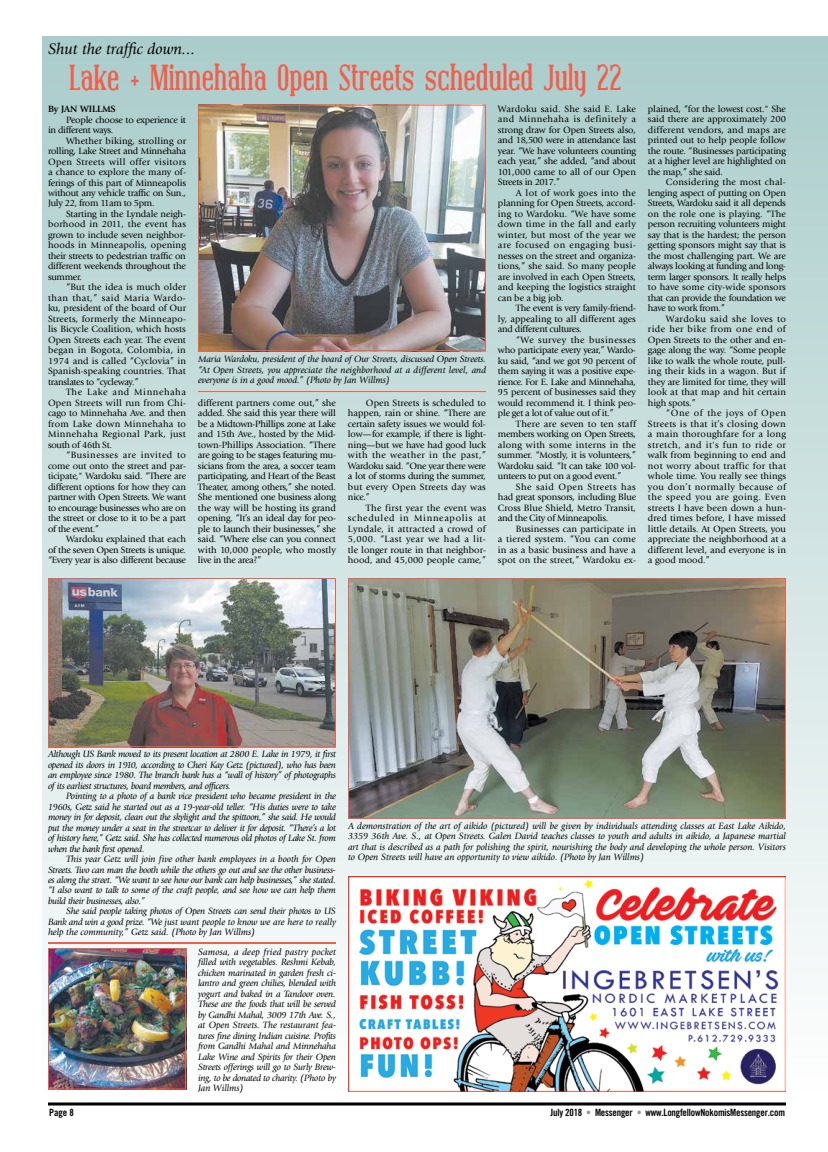
<style>
.page{position:relative;width:828px;height:1152px;background:#fff}
.page>*{position:absolute;margin:0;border:0;box-sizing:border-box;transform-origin:0 0}
.t1{font:700 36px "Covington Cond";letter-spacing:-.03em;color:#f15f4b}
.t2{font:italic 16px "Giovanni Std";color:#000}
.t3{font:10px "Trade Gothic LT Std Bd Cn 20";letter-spacing:-.02em;color:#000}
.t4{font:9.5px/10.5px "Giovanni Std";letter-spacing:-.02em;color:#000;text-align:justify}
.t5{font:italic 9.5px/10.5px "Giovanni Std";letter-spacing:-.02em;color:#000;text-align:justify}
.t6{font:700 9.5px "Giovanni Std";color:#000}
.s1{color:#939598}
</style>
<div class="page">
<svg style="left:48px;top:1102px;width:738px;height:4px;background:#3f3f3f"></svg>
<div style="left:42px;top:36px;width:786px;height:1056px;background:linear-gradient(to bottom,#a9ccca,#fdfdfd)"></div>
<img style="left:348px;top:876px;width:438px;height:216px">
<img style="left:200px;top:107px;width:284px;height:242px">
<div style="left:198px;top:105px;width:288px;height:246px;border:1px solid #f15f4b"></div>
<hr style="left:198px;top:391px;width:288px;height:1px;background:#f15f4b">
<img style="left:50px;top:580px;width:284px;height:165px">
<div style="left:48px;top:578px;width:288px;height:169px;border:1px solid #f15f4b"></div>
<img style="left:350px;top:580px;width:434px;height:237px">
<div style="left:348px;top:578px;width:438px;height:241px;border:1px solid #f15f4b"></div>
<img style="left:50px;top:950px;width:134px;height:138px">
<div style="left:48px;top:948px;width:138px;height:142px;border:1px solid #f15f4b"></div>
<hr style="left:48px;top:942px;width:288px;height:2px;background:#f15f4b">
<h2 class="t2" style="left:48px;top:39px;width:149px">Shut the traffic down...</h2>
<h1 class="t1" style="left:69px;top:59px;width:555px">Lake + Minnehaha Open Streets scheduled July 22</h1>
<p class="t6" style="left:48px;top:103px;width:69px">By JAN WILLMS</p>
<p class="t4" style="left:48px;top:114px;width:139px;text-indent:18px">People choose to experience it in different ways.</p>
<p class="t4" style="left:48px;top:135px;width:140px;text-indent:18px">Whether biking, strolling or rolling, Lake Street and Minnehaha Open Streets will offer visitors a chance to explore the many of&shy;ferings of this part of Minneapolis without any vehicle traffic on Sun., July 22, from 11am to 5pm.</p>
<p class="t4" style="left:48px;top:209px;width:140px;text-indent:18px">Starting in the Lyndale neigh&shy;borhood in 2011, the event has grown to include seven neighbor&shy;hoods in Minneapolis, opening their streets to pedestrian traffic on different weekends throughout the summer.</p>
<p class="t4" style="left:48px;top:282px;width:140px;text-indent:18px">“But the idea is much older than that,” said Maria Wardo&shy;ku, president of the board of Our Streets, formerly the Minneapo&shy;lis Bicycle Coalition, which hosts Open Streets each year. The event began in Bogota, Colombia, in 1974 and is called “Cyclovia” in Spanish-speaking countries. That translates to “cycleway.”</p>
<p class="t4" style="left:48px;top:387px;width:140px;text-indent:18px">The Lake and Minnehaha Open Streets will run from Chi&shy;cago to Minnehaha Ave. and then from Lake down Minnehaha to Minnehaha Regional Park, just south of 46th St.</p>
<p class="t4" style="left:48px;top:450px;width:140px;text-indent:18px">“Businesses are invited to come out onto the street and par&shy;ticipate," Wardoku said. “There are different options for how they can partner with Open Streets. We want to encourage businesses who are on the street or close to it to be a part of the event.”</p>
<p class="t4" style="left:48px;top:534px;width:140px;text-indent:18px">Wardoku explained that each of the seven Open Streets is unique. “Every year is also different because</p>
<p class="t4" style="left:498px;top:104px;width:140px">Wardoku said. She said E. Lake and Minnehaha is definitely a strong draw for Open Streets also, and 18,500 were in attendance last year. “We have volunteers counting each year,” she added, “and about 101,000 came to all of our Open Streets in 2017.”</p>
<p class="t4" style="left:498px;top:188px;width:140px;text-indent:18px">A lot of work goes into the planning for Open Streets, accord&shy;ing to Wardoku. “We have some down time in the fall and early winter, but most of the year we are focused on engaging busi&shy;nesses on the street and organiza&shy;tions,” she said. So many people are involved in each Open Streets, and keeping the logistics straight can be a big job.</p>
<p class="t4" style="left:498px;top:303px;width:140px;text-indent:18px">The event is very family-friend&shy;ly, appealing to all different ages and different cultures.</p>
<p class="t4" style="left:498px;top:335px;width:140px;text-indent:18px">“We survey the businesses who participate every year,” Wardo&shy;ku said, “and we got 90 percent of them saying it was a positive expe&shy;rience. For E. Lake and Minnehaha, 95 percent of businesses said they would recommend it. I think peo&shy;ple get a lot of value out of it.”</p>
<p class="t4" style="left:498px;top:419px;width:140px;text-indent:18px">There are seven to ten staff members working on Open Streets, along with some interns in the summer. “Mostly, it is volunteers,” Wardoku said. “It can take 100 vol&shy;unteers to put on a good event.”</p>
<p class="t4" style="left:498px;top:481px;width:140px;text-indent:18px">She said Open Streets has had great sponsors, including Blue Cross Blue Shield, Metro Transit, and the City of Minneapolis.</p>
<p class="t4" style="left:498px;top:523px;width:140px;text-indent:18px">Businesses can participate in a tiered system. “You can come in as a basic business and have a spot on the street,” Wardoku ex-</p>
<p class="t5" style="left:198px;top:354px;width:290px">Maria Wardoku, president of the board of Our Streets, discussed Open Streets. “At Open Streets, you appreciate the neighborhood at a different level, and everyone is in a good mood.” (Photo by Jan Willms)</p>
<p class="t4" style="left:198px;top:398px;width:140px">different partners come out,” she added. She said this year there will be a Midtown-Phillips zone at Lake and 15th Ave., hosted by the Mid&shy;town-Phillips Association. “There are going to be stages featuring mu&shy;sicians from the area, a soccer team participating, and Heart of the Beast Theater, among others,” she noted.<br>She mentioned one business along the way will be hosting its grand opening. “It’s an ideal day for peo&shy;ple to launch their businesses,” she said. “Where else can you connect with 10,000 people, who mostly live in the area?”</p>
<p class="t4" style="left:348px;top:398px;width:140px;text-indent:18px">Open Streets is scheduled to happen, rain or shine. “There are certain safety issues we would fol&shy;low—for example, if there is light&shy;ning—but we have had good luck with the weather in the past,” Wardoku said. “One year there were a lot of storms during the summer, but every Open Streets day was nice.”</p>
<p class="t4" style="left:348px;top:503px;width:140px;text-indent:18px">The first year the event was scheduled in Minneapolis at Lyndale, it attracted a crowd of 5,000. “Last year we had a lit&shy;tle longer route in that neighbor&shy;hood, and 45,000 people came,”</p>
<p class="t4" style="left:648px;top:103px;width:140px">plained, “for the lowest cost." She said there are approximately 200 different vendors, and maps are printed out to help people follow the route. “Businesses participating at a higher level are highlighted on the map,” she said.</p>
<p class="t4" style="left:648px;top:177px;width:140px;text-indent:18px">Considering the most chal&shy;lenging aspect of putting on Open Streets, Wardoku said it all depends on the role one is playing. “The person recruiting volunteers might say that is the hardest; the person getting sponsors might say that is the most challenging part. We are always looking at funding and long&shy;term larger sponsors. It really helps to have some city-wide sponsors that can provide the foundation we have to work from.”</p>
<p class="t4" style="left:648px;top:313px;width:140px;text-indent:18px">Wardoku said she loves to ride her bike from one end of Open Streets to the other and en&shy;gage along the way. “Some people like to walk the whole route, pull&shy;ing their kids in a wagon. But if they are limited for time, they will look at that map and hit certain high spots.”</p>
<p class="t4" style="left:648px;top:408px;width:140px;text-indent:18px">“One of the joys of Open Streets is that it’s closing down a main thoroughfare for a long stretch, and it's fun to ride or walk from beginning to end and not worry about traffic for that whole time. You really see things you don’t normally because of the speed you are going. Even streets I have been down a hun&shy;dred times before, I have missed little details. At Open Streets, you appreciate the neighborhood at a different level, and everyone is in a good mood.”</p>
<p class="t5" style="left:48px;top:749px;width:290px">Although US Bank moved to its present location at 2800 E. Lake in 1979, it first opened its doors in 1910, according to Cheri Kay Getz (pictured), who has been an employee since 1980. The branch bank has a “wall of history” of photographs of its earliest structures, board members, and officers.</p>
<p class="t5" style="left:48px;top:791px;width:290px;text-indent:18px">Pointing to a photo of a bank vice president who became president in the 1960s, Getz said he started out as a 19-year-old teller. “His duties were to take money in for deposit, clean out the skylight and the spittoon,” she said. He would put the money under a seat in the streetcar to deliver it for deposit. “There’s a lot of history here,” Getz said. She has collected numerous old photos of Lake St. from when the bank first opened.</p>
<p class="t5" style="left:48px;top:854px;width:290px;text-indent:18px">This year Getz will join five other bank employees in a booth for Open Streets. Two can man the booth while the others go out and see the other business&shy;es along the street. “We want to see how our bank can help businesses,” she stated. “I also want to talk to some of the craft people, and see how we can help them build their businesses, also.”</p>
<p class="t5" style="left:48px;top:906px;width:290px;text-indent:18px">She said people taking photos of Open Streets can send their photos to US Bank and win a good prize. “We just want people to know we are here to really help the community,” Getz said. (Photo by Jan Willms)</p>
<p class="t5" style="left:198px;top:947px;width:140px">Samosa, a deep fried pastry pocket filled with vegetables. Reshmi Kebab, chicken marinated in garden fresh ci&shy;lantro and green chilies, blended with yogurt and baked in a Tandoor oven.<br>These are the foods that will be served by Gandhi Mahal, 3009 17th Ave. S., at Open Streets. The restaurant fea&shy;tures fine dining Indian cuisine. Profits from Gandhi Mahal and Minnehaha Lake Wine and Spirits for their Open Streets offerings will go to Surly Brew&shy;ing, to be donated to charity. (Photo by Jan Willms)</p>
<p class="t5" style="left:348px;top:821px;width:440px">A demonstration of the art of aikido (pictured) will be given by individuals attending classes at East Lake Aikido, 3359 36th Ave. S., at Open Streets. Galen David teaches classes to youth and adults in aikido, a Japanese martial art that is described as a path for polishing the spirit, nourishing the body and developing the whole person. Visitors to Open Streets will have an opportunity to view aikido. (Photo by Jan Willms)</p>
<p class="t3" style="left:49px;top:1107px;width:26px">Page 8</p>
<p class="t3" style="left:551px;top:1107px;width:236px">July 2018 <span class="s1">•</span> Messenger <span class="s1">•</span> www.LongfellowNokomisMessenger.com</p>
</div>
